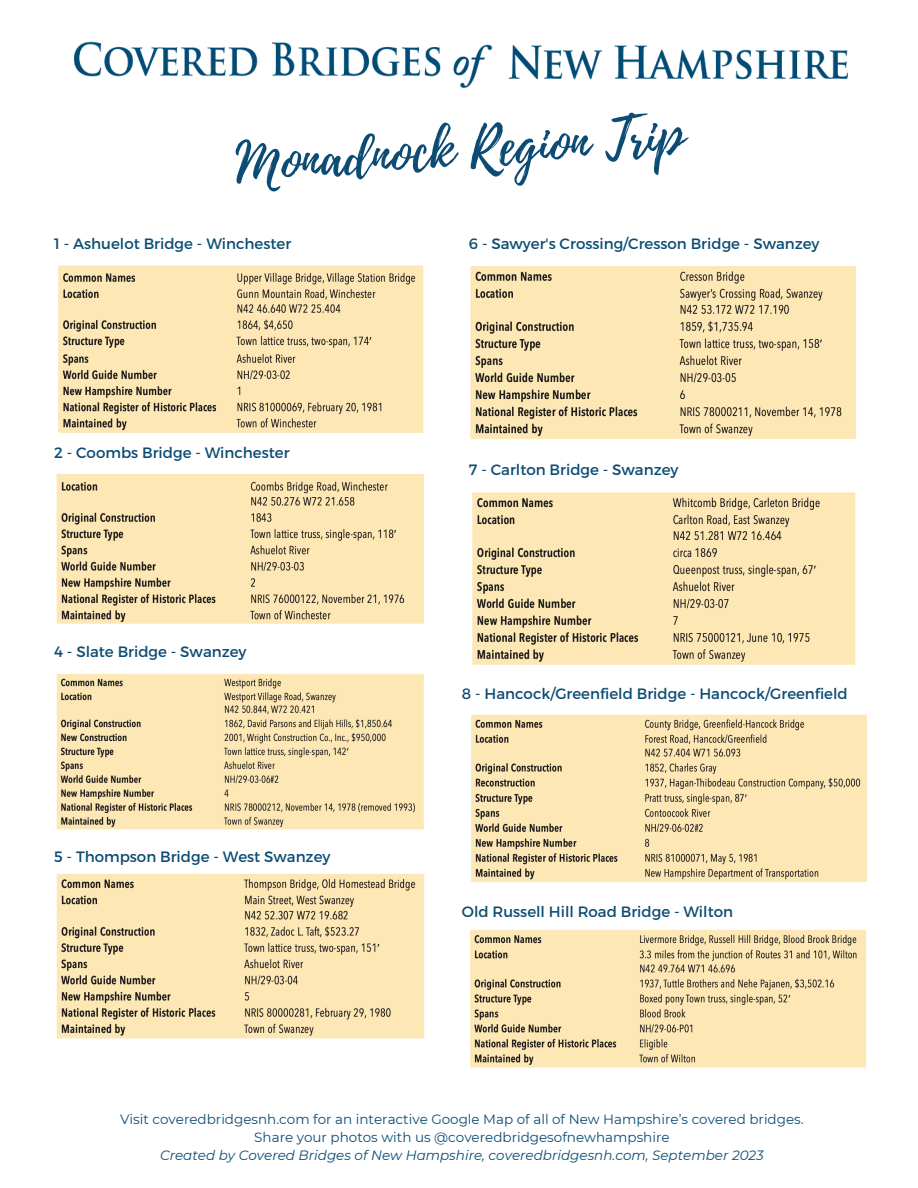
<style>
.page{position:relative;width:918px;height:1188px;background:#fff}
.page>*{position:absolute;margin:0;border:0;box-sizing:border-box;transform-origin:0 0}
.t1{font:54.45px "Playlist Script";color:#0c4c74}
.t2{font:15px "Montserrat";color:#0c4c74}
.t3{font:13.5px "Montserrat";color:#0c4c74}
.t4{font:italic 13.5px "Montserrat";color:#0c4c74}
</style>
<div class="page">
<img style="left:74px;top:41px;width:774px;height:48px">
<img style="left:58px;top:265px;width:366px;height:168px">
<img style="left:56px;top:474px;width:368px;height:150px">
<img style="left:56px;top:674px;width:368px;height:156px">
<img style="left:56px;top:874px;width:369px;height:165px">
<img style="left:470px;top:266px;width:386px;height:173px">
<img style="left:472px;top:492px;width:384px;height:173px">
<img style="left:471px;top:714px;width:396px;height:168px">
<img style="left:470px;top:930px;width:396px;height:138px">
<p class="t1" style="left:233px;top:126px;width:452px;rotate:-4deg">Monadnock Region Trip</p>
<p class="t2" style="left:54px;top:234px;width:239px">1 - Ashuelot Bridge - Winchester</p>
<p class="t2" style="left:54px;top:443px;width:237px">2 - Coombs Bridge - Winchester</p>
<p class="t2" style="left:54px;top:642px;width:194px">4 - Slate Bridge - Swanzey</p>
<p class="t2" style="left:54px;top:846px;width:278px">5 - Thompson Bridge - West Swanzey</p>
<p class="t2" style="left:469px;top:234px;width:352px">6 - Sawyer's Crossing/Cresson Bridge - Swanzey</p>
<p class="t2" style="left:469px;top:460px;width:211px">7 - Carlton Bridge - Swanzey</p>
<p class="t2" style="left:462px;top:684px;width:387px">8 - Hancock/Greenfield Bridge - Hancock/Greenfield</p>
<p class="t2" style="left:462px;top:902px;width:273px">Old Russell Hill Road Bridge - Wilton</p>
<p class="t3" style="left:120px;top:1111px;width:685px">Visit coveredbridgesnh.com for an interactive Google Map of all of New Hampshire’s covered bridges.</p>
<p class="t3" style="left:254px;top:1129px;width:417px">Share your photos with us @coveredbridgesofnewhampshire</p>
<p class="t4" style="left:160px;top:1147px;width:605px">Created by Covered Bridges of New Hampshire, coveredbridgesnh.com, September 2023</p>
</div>
